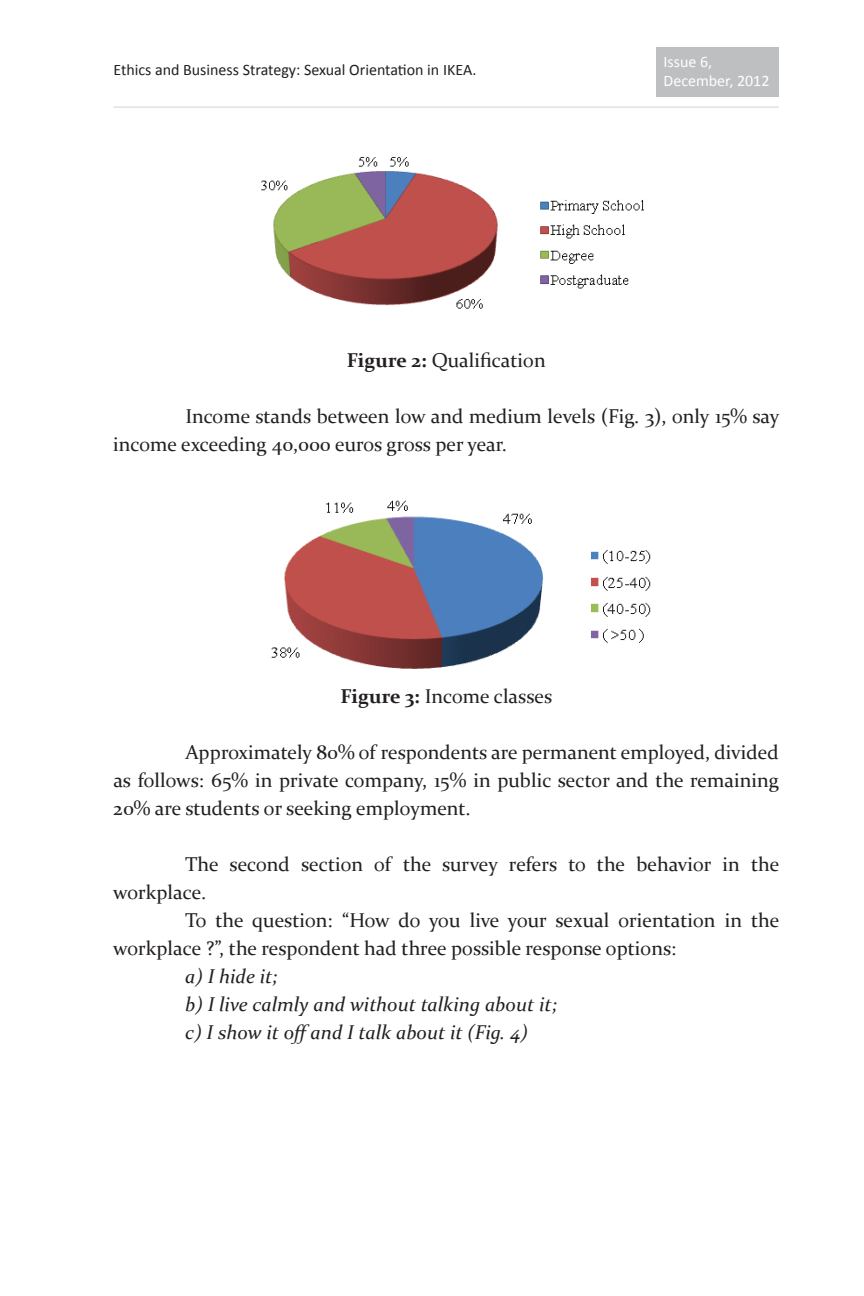
<style>
.page{position:relative;width:864px;height:1296px;background:#fff}
.page>*{position:absolute;margin:0;border:0;box-sizing:border-box;transform-origin:0 0}
.t1{font:20px/28px "Constantia";color:#231f20}
.t2{font:italic 20px/28px "Constantia";color:#231f20}
.t3{font:16px "Calibri";color:#231f20}
.t4{font:16px/19.2px "Calibri";color:#fff}
.s1{font-weight:700}
</style>
<div class="page">
<hr style="left:113px;top:106px;width:666px;height:2px;background:#c7c8ca">
<div style="left:657px;top:47px;width:122px;height:50px;background:#bebfc1"></div>
<img style="left:261px;top:157px;width:383px;height:152px">
<img style="left:271px;top:500px;width:380px;height:169px">
<p class="t3" style="left:113px;top:59px;width:365px">Ethics and Business Strategy: Sexual Orientation in IKEA.</p>
<p class="t4" style="left:664px;top:51px;width:107px">Issue 6,<br>December, 2012</p>
<p class="t1" style="left:347px;top:346px;width:200px"><span class="s1">Figure 2:</span> Qualification</p>
<p class="t1" style="left:113px;top:402px;width:668px;text-indent:72px">Income stands between low and medium levels (Fig. 3), only 15% say income exceeding 40,000 euros gross per year.</p>
<p class="t1" style="left:341px;top:682px;width:213px"><span class="s1">Figure 3:</span> Income classes</p>
<p class="t1" style="left:113px;top:738px;width:667px;text-align:justify;text-indent:72px">Approximately 80% of respondents are permanent employed, divided as follows: 65% in private company, 15% in public sector and the remaining 20% are students or seeking employment.</p>
<p class="t1" style="left:113px;top:850px;width:668px;text-indent:72px">The second section of the survey refers to the behavior in the workplace.</p>
<p class="t1" style="left:113px;top:906px;width:668px;text-indent:72px">To the question: “How do you live your sexual orientation in the workplace ?”, the respondent had three possible response options:</p>
<p class="t2" style="left:185px;top:962px;width:373px">a) I hide it;<br>b) I live calmly and without talking about it; c) I show it offand I talk about it (Fig. 4)</p>
</div>
